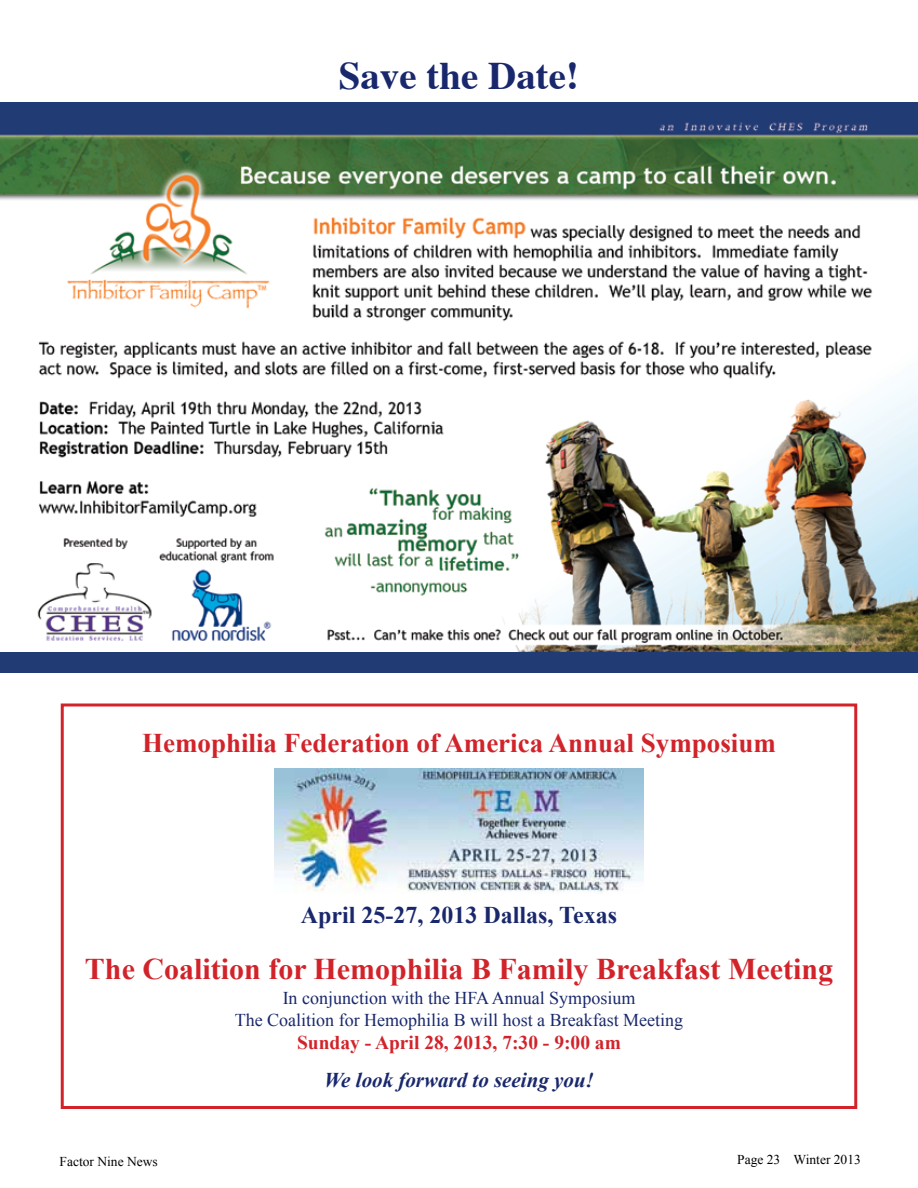
<style>
.page{position:relative;width:918px;height:1188px;background:#fff}
.page>*{position:absolute;margin:0;border:0;box-sizing:border-box;transform-origin:0 0}
.t1{font:700 39px "Times";color:#19286c}
.t2{font:700 30px "Times New Roman";color:#d2232a}
.t3{font:700 27px "Times New Roman";color:#d2232a}
.t4{font:700 24px "Times New Roman";color:#19286c}
.t5{font:italic 700 21px "Times New Roman";color:#19286c}
.t6{font:700 19.5px "Times New Roman";color:#d2232a}
.t7{font:18px/21.6px "Times New Roman";color:#19286c;text-align:center}
.t8{font:13.5px "Times New Roman";color:#000}
</style>
<div class="page">
<img style="left:0;top:103px;width:918px;height:549px">
<div style="left:0;top:652px;width:918px;height:20px;background:#213c74"></div>
<div style="left:61px;top:704px;width:796px;height:405px;border:3px solid #d2232a"></div>
<img style="left:275px;top:768px;width:368px;height:124px">
<h1 class="t1" style="left:339px;top:38px;width:242px">Save the Date!</h1>
<h3 class="t3" style="left:142px;top:724px;width:635px">Hemophilia Federation of America Annual Symposium</h3>
<h3 class="t4" style="left:301px;top:898px;width:318px">April 25-27, 2013 Dallas, Texas</h3>
<h2 class="t2" style="left:85px;top:948px;width:750px">The Coalition for Hemophilia B Family Breakfast Meeting</h2>
<p class="t7" style="left:235px;top:987px;width:450px">In conjunction with the HFAAnnual Symposium<br>The Coalition for Hemophilia B will host a Breakfast Meeting</p>
<p class="t6" style="left:297px;top:1029px;width:325px">Sunday - April 28, 2013, 7:30 - 9:00 am</p>
<p class="t5" style="left:324px;top:1065px;width:271px">We look forward to seeing you!</p>
<p class="t8" style="left:60px;top:1152px;width:100px">Factor Nine News</p>
<p class="t8" style="left:737px;top:1150px;width:125px">Page 23 Winter 2013</p>
</div>
